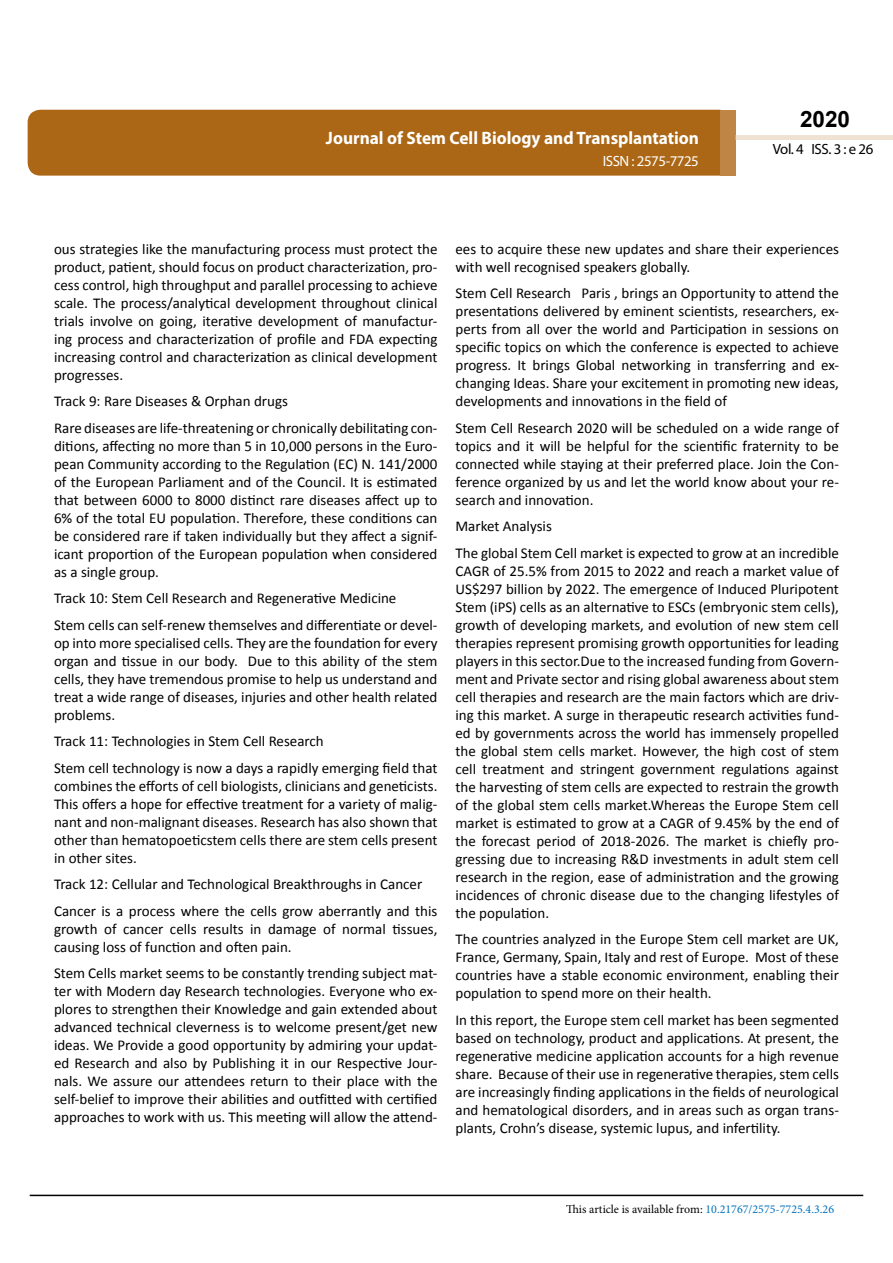
<style>
.page{position:relative;width:893px;height:1263px;background:#fff}
.page>*{position:absolute;margin:0;border:0;box-sizing:border-box;transform-origin:0 0}
.t1{font:700 22.5px "Arial";color:#000}
.t2{font:700 18px "Myriad Pro";color:#fff;scale:.96 1}
.t3{font:15px/18px "Calibri";color:#000;text-align:justify}
.t4{font:14.85px "Myriad Pro";letter-spacing:-.03em;color:#000}
.t5{font:14.85px "Myriad Pro";letter-spacing:-.03em;color:#fff}
.t6{font:12px "Minion Pro";color:#000}
.s1{color:#0072bc}
</style>
<div class="page">
<div style="left:28px;top:110px;width:692px;height:66px;background:#ab6715"></div>
<div style="left:720px;top:110px;width:16px;height:66px;background:#be8545"></div>
<div style="left:736px;top:135px;width:157px;height:5px;background:#f0e2d2"></div>
<hr style="left:30px;top:1195px;width:833px;height:1px;background:#000">
<p class="t2" style="left:326px;top:126px;width:390px">Journal of Stem Cell Biology and Transplantation</p>
<p class="t5" style="left:603px;top:152px;width:98px">ISSN : 2575-7725</p>
<h1 class="t1" style="left:800px;top:104px;width:52px">2020</h1>
<p class="t4" style="left:773px;top:140px;width:102px">Vol. 4 ISS. 3 : e 26</p>
<p class="t3" style="left:54px;top:240px;width:385px">ous strategies like the manufacturing process must protect the product, patient, should focus on product characterization, pro&shy;cess control, high throughput and parallel processing to achieve scale. The process/analytical development throughout clinical trials involve on going, iterative development of manufactur&shy;ing process and characterization of profile and FDA expecting increasing control and characterization as clinical development progresses.</p>
<p class="t3" style="left:54px;top:388px;width:385px;line-height:26.5px">Track 9: Rare Diseases &amp; Orphan drugs<br>Rare diseases are life-threatening or chronically debilitating con-</p>
<p class="t3" style="left:54px;top:437px;width:385px">ditions, affecting no more than 5 in 10,000 persons in the Euro&shy;pean Community according to the Regulation (EC) N. 141/2000 of the European Parliament and of the Council. It is estimated that between 6000 to 8000 distinct rare diseases affect up to 6% of the total EU population. Therefore, these conditions can be considered rare if taken individually but they affect a signif&shy;icant proportion of the European population when considered as a single group.</p>
<p class="t3" style="left:54px;top:585px;width:385px;line-height:26.5px">Track 10: Stem Cell Research and Regenerative Medicine<br>Stem cells can self-renew themselves and differentiate or devel-</p>
<p class="t3" style="left:54px;top:634px;width:385px">op into more specialised cells. They are the foundation for every organ and tissue in our body. Due to this ability of the stem cells, they have tremendous promise to help us understand and treat a wide range of diseases, injuries and other health related problems.</p>
<p class="t3" style="left:54px;top:728px;width:385px;line-height:26.5px">Track 11: Technologies in Stem Cell Research<br>Stem cell technology is now a days a rapidly emerging field that</p>
<p class="t3" style="left:54px;top:777px;width:385px">combines the efforts of cell biologists, clinicians and geneticists.<br>This offers a hope for effective treatment for a variety of malig&shy;nant and non-malignant diseases. Research has also shown that other than hematopoeticstem cells there are stem cells present in other sites.</p>
<p class="t3" style="left:54px;top:871px;width:385px;line-height:26.5px">Track 12: Cellular and Technological Breakthroughs in Cancer<br>Cancer is a process where the cells grow aberrantly and this</p>
<p class="t3" style="left:54px;top:920px;width:385px">growth of cancer cells results in damage of normal tissues, causing loss of function and often pain.</p>
<p class="t3" style="left:54px;top:964px;width:385px">Stem Cells market seems to be constantly trending subject mat&shy;ter with Modern day Research technologies. Everyone who ex&shy;plores to strengthen their Knowledge and gain extended about advanced technical cleverness is to welcome present/get new ideas. We Provide a good opportunity by admiring your updat&shy;ed Research and also by Publishing it in our Respective Jour&shy;nals. We assure our attendees return to their place with the self-belief to improve their abilities and outfitted with certified approaches to work with us. This meeting will allow the attend-</p>
<p class="t3" style="left:455px;top:240px;width:385px">ees to acquire these new updates and share their experiences with well recognised speakers globally.</p>
<p class="t3" style="left:455px;top:284px;width:385px">Stem Cell Research Paris , brings an Opportunity to attend the presentations delivered by eminent scientists, researchers, ex&shy;perts from all over the world and Participation in sessions on specific topics on which the conference is expected to achieve progress. It brings Global networking in transferring and ex&shy;changing Ideas. Share your excitement in promoting new ideas, developments and innovations in the field of</p>
<p class="t3" style="left:455px;top:419px;width:385px">Stem Cell Research 2020 will be scheduled on a wide range of topics and it will be helpful for the scientific fraternity to be connected while staying at their preferred place. Join the Con&shy;ference organized by us and let the world know about your re&shy;search and innovation.</p>
<p class="t3" style="left:455px;top:513px;width:385px;line-height:26.5px">Market Analysis<br>The global Stem Cell market is expected to grow at an incredible</p>
<p class="t3" style="left:455px;top:562px;width:385px">CAGR of 25.5% from 2015 to 2022 and reach a market value of US$297 billion by 2022. The emergence of Induced Pluripotent Stem (iPS) cells as an alternative to ESCs (embryonic stem cells), growth of developing markets, and evolution of new stem cell therapies represent promising growth opportunities for leading players in this sector.Due to the increased funding from Govern&shy;ment and Private sector and rising global awareness about stem cell therapies and research are the main factors which are driv&shy;ing this market. A surge in therapeutic research activities fund&shy;ed by governments across the world has immensely propelled the global stem cells market. However, the high cost of stem cell treatment and stringent government regulations against the harvesting of stem cells are expected to restrain the growth of the global stem cells market.Whereas the Europe Stem cell market is estimated to grow at a CAGR of 9.45% by the end of the forecast period of 2018-2026. The market is chiefly pro&shy;gressing due to increasing R&amp;D investments in adult stem cell research in the region, ease of administration and the growing incidences of chronic disease due to the changing lifestyles of the population.</p>
<p class="t3" style="left:455px;top:930px;width:385px">The countries analyzed in the Europe Stem cell market are UK, France, Germany, Spain, Italy and rest of Europe. Most of these countries have a stable economic environment, enabling their population to spend more on their health.</p>
<p class="t3" style="left:455px;top:1011px;width:385px">In this report, the Europe stem cell market has been segmented based on technology, product and applications. At present, the regenerative medicine application accounts for a high revenue share. Because of their use in regenerative therapies, stem cells are increasingly finding applications in the fields of neurological and hematological disorders, and in areas such as organ trans&shy;plants, Crohn’s disease, systemic lupus, and infertility.</p>
<p class="t6" style="left:566px;top:1201px;width:270px">This article is available from: <span class="s1">10.21767/2575-7725.4.3.26</span></p>
</div>
